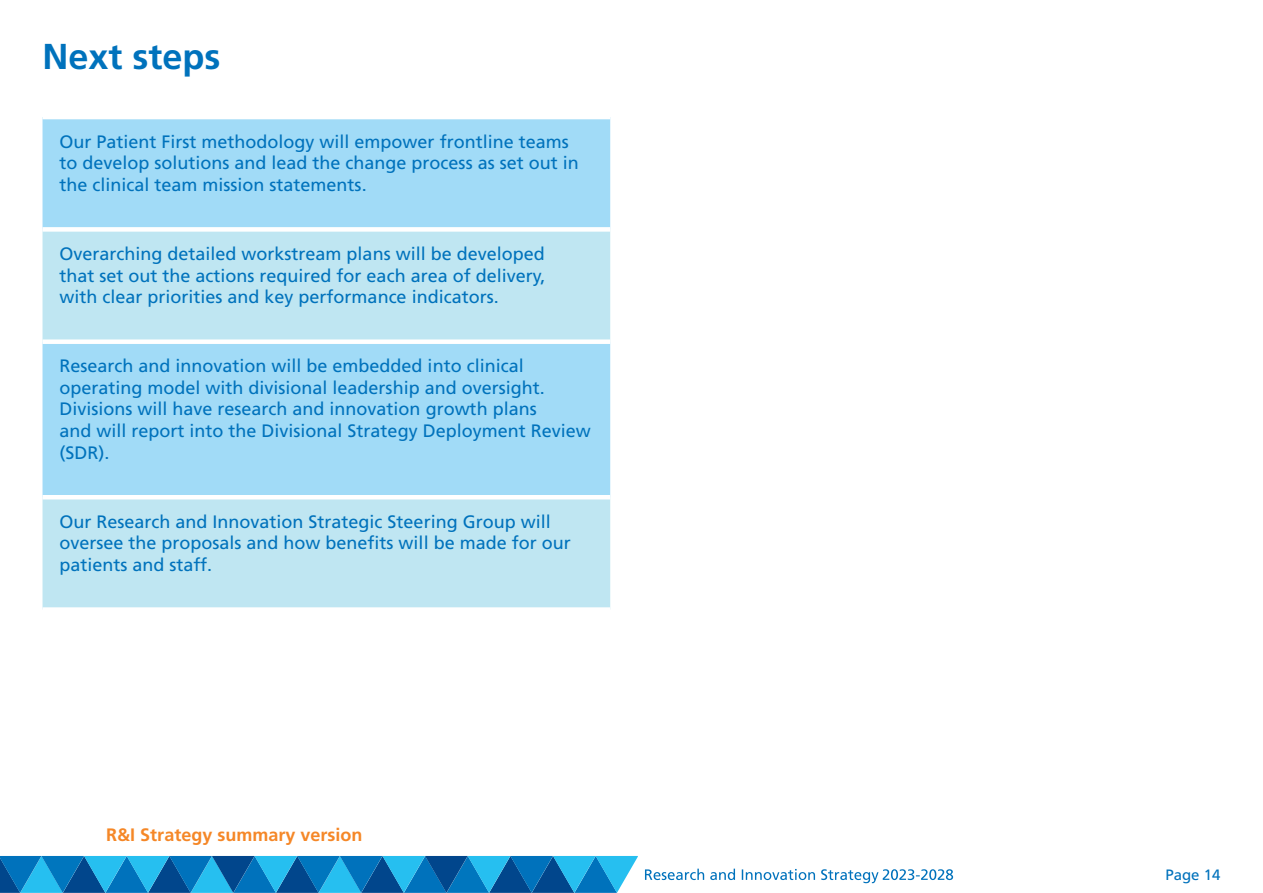
<style>
.page{position:relative;width:1263px;height:893px;background:#fff}
.page>*{position:absolute;margin:0;border:0;box-sizing:border-box;transform-origin:0 0}
.t1{font:700 36px "Frutiger LT Std";color:#0072bc}
._4__introduction_para{font:18px/21.6px "Frutiger LT Std";color:#0072bc}
.t2{font:700 18px "Frutiger";color:#f58727}
.t3{font:15px "Frutiger";color:#0072bc}
</style>
<div class="page">
<svg style="left:0;top:856px;width:638px;height:37px;background:#1383c1"></svg>
<svg style="left:645px;top:869px;width:308px;height:14px"></svg>
<div style="left:43px;top:119px;width:567px;height:108px;background:#a1dbf7"></div>
<svg style="left:43px;top:232px;width:567px;height:375px;background:#b2e1f4"></svg>
<div style="left:43px;top:339px;width:567px;height:5px;background:#fff"></div>
<hr style="left:43px;top:495px;width:567px;height:4px;background:#fff">
<h1 class="t1" style="left:43px;top:36px;width:180px">Next steps</h1>
<p class="_4__introduction_para" style="left:60px;top:131px;width:521px">Our Patient First methodology will empower frontline teams to develop solutions and lead the change process as set out in the clinical team mission statements.</p>
<p class="_4__introduction_para" style="left:60px;top:243px;width:487px;text-align:justify">Overarching detailed workstream plans will be developed that set out the actions required for each area of delivery, with clear priorities and key performance indicators.</p>
<p class="_4__introduction_para" style="left:60px;top:355px;width:533px">Research and innovation will be embedded into clinical operating model with divisional leadership and oversight.<br>Divisions will have research and innovation growth plans<br>and will report into the Divisional Strategy Deployment Review (SDR).</p>
<p class="_4__introduction_para" style="left:60px;top:511px;width:513px">Our Research and Innovation Strategic Steering Group will oversee the proposals and how benefits will be made for our patients and staff.</p>
<p class="t2" style="left:106px;top:824px;width:258px">R&amp;I Strategy summary version</p>
<p class="t3" style="left:1165px;top:865px;width:57px">Page 14</p>
</div>
